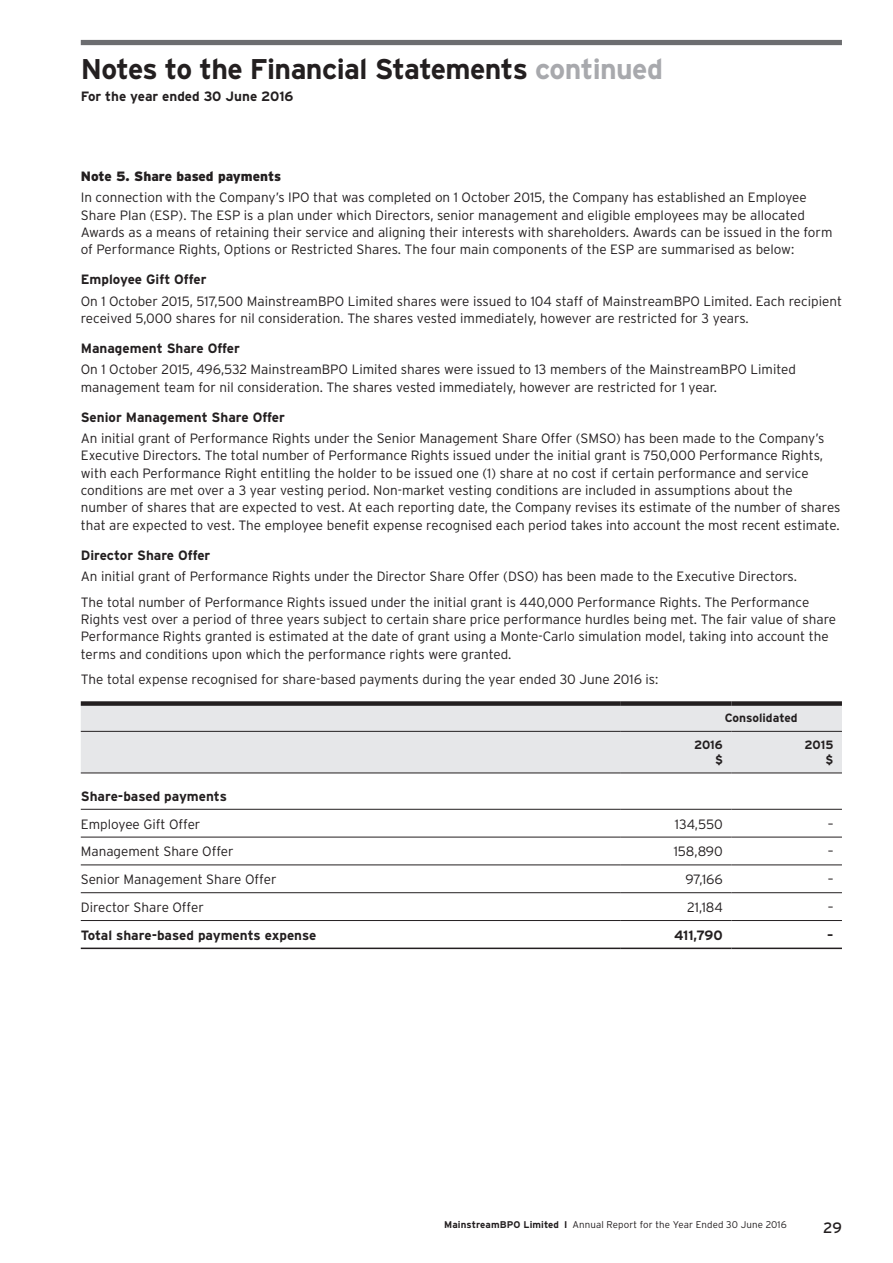
<style>
.page{position:relative;width:893px;height:1263px;background:#fff}
.page>*{position:absolute;margin:0;border:0;box-sizing:border-box;transform-origin:0 0}
.Page_Head_colour{font:700 28.5px "Interstate";letter-spacing:-.02em;color:#231f20}
.t1{font:15px "Interstate";color:#231f20}
.Body{font:300 13.5px/17.2px "Interstate";color:#231f20}
.Body-2{font:700 13.5px "Interstate";color:#231f20}
.t2{font:900 13.5px "Interstate";color:#231f20}
.Head_01{font:700 12px/15px "Interstate";color:#231f20;text-align:right}
.t3{font:300 9.75px "Interstate";letter-spacing:.01em;color:#231f20}
.s1{color:#a8a9ad}
.s2{font-weight:700}
</style>
<div class="page">
<div style="left:81px;top:40px;width:761px;height:5px;background:#6c6d70"></div>
<div style="left:81px;top:706px;width:761px;height:66px;background:#e6e7e9"></div>
<div style="left:81px;top:701px;width:540px;height:5px;background:#231f20"></div>
<div style="left:621px;top:701px;width:110px;height:5px;background:#231f20"></div>
<div style="left:731px;top:701px;width:111px;height:5px;background:#231f20"></div>
<hr style="left:81px;top:772px;width:540px;height:1px;background:#231f20">
<hr style="left:621px;top:772px;width:110px;height:1px;background:#231f20">
<hr style="left:731px;top:772px;width:111px;height:1px;background:#231f20">
<hr style="left:81px;top:809px;width:540px;height:1px;background:#231f20">
<hr style="left:621px;top:809px;width:110px;height:1px;background:#231f20">
<hr style="left:731px;top:809px;width:111px;height:1px;background:#231f20">
<hr style="left:81px;top:837px;width:540px;height:1px;background:#231f20">
<hr style="left:621px;top:837px;width:110px;height:1px;background:#231f20">
<hr style="left:731px;top:837px;width:111px;height:1px;background:#231f20">
<hr style="left:81px;top:864px;width:540px;height:1px;background:#231f20">
<hr style="left:621px;top:864px;width:110px;height:1px;background:#231f20">
<hr style="left:731px;top:864px;width:111px;height:1px;background:#231f20">
<hr style="left:81px;top:892px;width:540px;height:1px;background:#231f20">
<hr style="left:621px;top:892px;width:110px;height:1px;background:#231f20">
<hr style="left:731px;top:892px;width:111px;height:1px;background:#231f20">
<hr style="left:81px;top:920px;width:540px;height:1px;background:#231f20">
<hr style="left:621px;top:920px;width:110px;height:1px;background:#231f20">
<hr style="left:731px;top:920px;width:111px;height:1px;background:#231f20">
<hr style="left:81px;top:947px;width:540px;height:2px;background:#231f20">
<hr style="left:621px;top:947px;width:110px;height:2px;background:#231f20">
<hr style="left:731px;top:947px;width:111px;height:2px;background:#231f20">
<hr style="left:81px;top:731px;width:540px;height:1px;background:#231f20">
<hr style="left:621px;top:731px;width:110px;height:1px;background:#231f20">
<hr style="left:731px;top:731px;width:111px;height:1px;background:#231f20">
<p class="Page_Head_colour" style="left:81px;top:52px;width:584px">Notes to the Financial Statements <span class="s1">continued</span></p>
<h2 class="Body-2" style="left:81px;top:88px;width:214px">For the year ended 30 June 2016</h2>
<h1 class="t2" style="left:81px;top:168px;width:202px">Note 5. Share based payments</h1>
<p class="Body" style="left:81px;top:189px;width:753px">In connection with the Company’s IPO that was completed on 1 October 2015, the Company has established an Employee Share Plan (ESP). The ESP is a plan under which Directors, senior management and eligible employees may be allocated Awards as a means of retaining their service and aligning their interests with shareholders. Awards can be issued in the form of Performance Rights, Options or Restricted Shares. The four main components of the ESP are summarised as below:</p>
<h2 class="Body-2" style="left:81px;top:271px;width:127px">Employee Gift Offer</h2>
<p class="Body" style="left:81px;top:292px;width:763px">On 1 October 2015, 517,500 MainstreamBPO Limited shares were issued to 104 staff of MainstreamBPO Limited. Each recipient received 5,000 shares for nil consideration. The shares vested immediately, however are restricted for 3 years.</p>
<h2 class="Body-2" style="left:81px;top:340px;width:161px">Management Share Offer</h2>
<p class="Body" style="left:81px;top:361px;width:717px">On 1 October 2015, 496,532 MainstreamBPO Limited shares were issued to 13 members of the MainstreamBPO Limited management team for nil consideration. The shares vested immediately, however are restricted for 1 year.</p>
<h2 class="Body-2" style="left:81px;top:409px;width:206px">Senior Management Share Offer</h2>
<p class="Body" style="left:81px;top:430px;width:761px">An initial grant of Performance Rights under the Senior Management Share Offer (SMSO) has been made to the Company’s Executive Directors. The total number of Performance Rights issued under the initial grant is 750,000 Performance Rights, with each Performance Right entitling the holder to be issued one (1) share at no cost if certain performance and service conditions are met over a 3 year vesting period. Non-market vesting conditions are included in assumptions about the number of shares that are expected to vest. At each reporting date, the Company revises its estimate of the number of shares that are expected to vest. The employee benefit expense recognised each period takes into account the most recent estimate.</p>
<h2 class="Body-2" style="left:81px;top:546px;width:131px">Director Share Offer</h2>
<p class="Body" style="left:81px;top:567px;width:718px">An initial grant of Performance Rights under the Director Share Offer (DSO) has been made to the Executive Directors.</p>
<p class="Body" style="left:81px;top:593px;width:757px">The total number of Performance Rights issued under the initial grant is 440,000 Performance Rights. The Performance Rights vest over a period of three years subject to certain share price performance hurdles being met. The fair value of share Performance Rights granted is estimated at the date of grant using a Monte-Carlo simulation model, taking into account the terms and conditions upon which the performance rights were granted.</p>
<p class="Body" style="left:81px;top:671px;width:579px">The total expense recognised for share-based payments during the year ended 30 June 2016 is:</p>
<p class="Head_01" style="left:725px;top:710px;width:74px">Consolidated</p>
<p class="Head_01" style="left:694px;top:738px;width:30px">2016 $</p>
<p class="Head_01" style="left:805px;top:738px;width:30px">2015 $</p>
<p class="Body-2" style="left:81px;top:788px;width:148px">Share-based payments</p>
<p class="Body" style="left:81px;top:815px;width:121px">Employee Gift Offer</p>
<p class="Body" style="left:675px;top:815px;width:50px">134,550</p>
<p class="Body" style="left:828px;top:815px;width:7px">–</p>
<p class="Body" style="left:81px;top:843px;width:154px">Management Share Offer</p>
<p class="Body" style="left:674px;top:843px;width:51px">158,890</p>
<p class="Body" style="left:828px;top:843px;width:7px">–</p>
<p class="Body" style="left:81px;top:871px;width:197px">Senior Management Share Offer</p>
<p class="Body" style="left:685px;top:871px;width:39px">97,166</p>
<p class="Body" style="left:828px;top:871px;width:7px">–</p>
<p class="Body" style="left:81px;top:898px;width:125px">Director Share Offer</p>
<p class="Body" style="left:687px;top:898px;width:37px">21,184</p>
<p class="Body" style="left:828px;top:898px;width:7px">–</p>
<p class="Body-2" style="left:81px;top:927px;width:237px">Total share-based payments expense</p>
<p class="Body-2" style="left:674px;top:927px;width:50px">411,790</p>
<p class="Body-2" style="left:827px;top:927px;width:8px">–</p>
<p class="t3" style="left:444px;top:1219px;width:344px"><span class="s2">MainstreamBPO Limited I</span> Annual Report for the Year Ended 30 June 2016</p>
<p class="t1" style="left:823px;top:1219px;width:20px">29</p>
</div>
